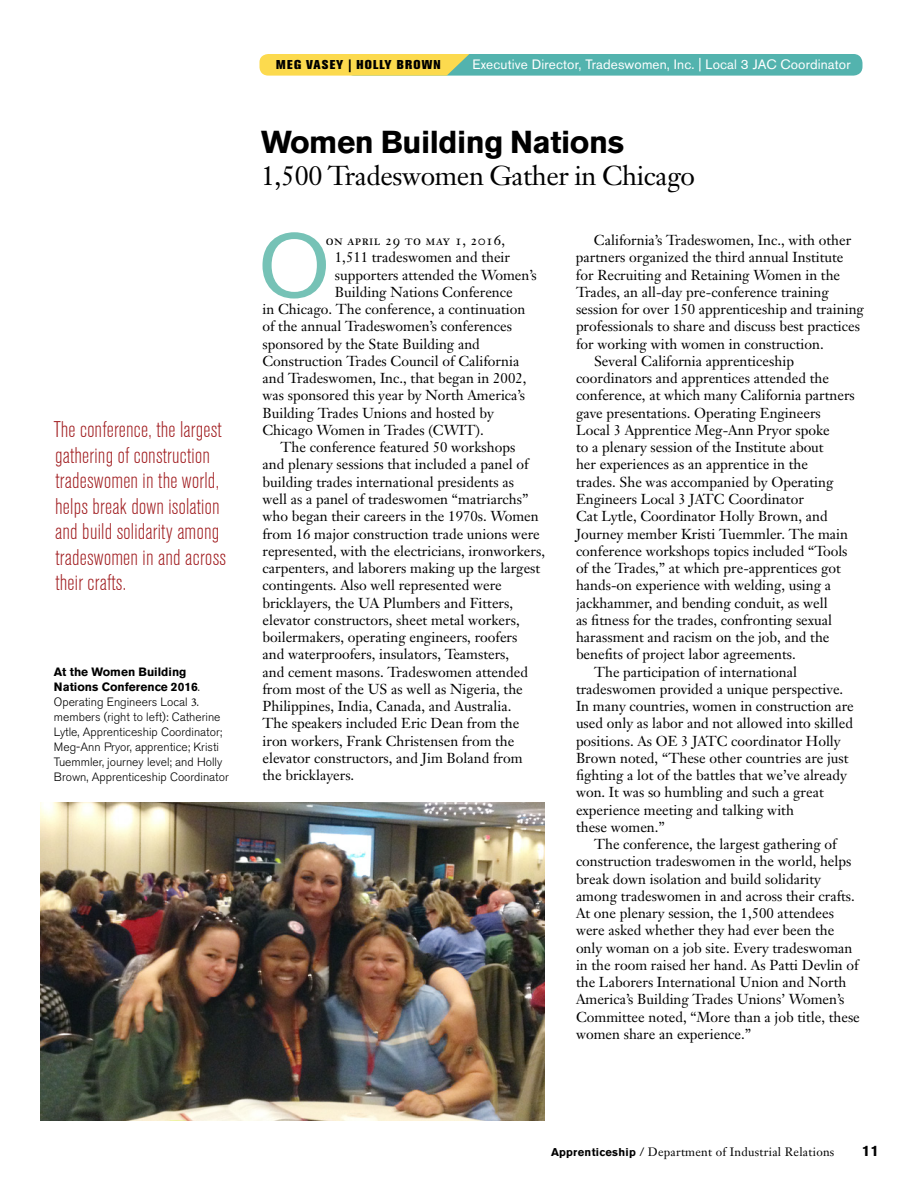
<style>
.page{position:relative;width:918px;height:1188px;background:#fff}
.page>*{position:absolute;margin:0;border:0;box-sizing:border-box;transform-origin:0 0}
.t1{font:89.25px "Akzidenz Grotesk BE";color:#76c2b6}
.t2{font:700 31.5px "Akzidenz Grotesk BE";letter-spacing:-.015em;color:#000}
.t3{font:27px "Janson Text";letter-spacing:-.015em;color:#000}
.t4{font:300 condensed 22.5px/25.5px "Akzidenz Grotesk BE";letter-spacing:.01em;color:#a11e21}
.t5{font:700 15px "Akzidenz Grotesk BE";color:#000}
.t6{font:14.25px/17.2px "Janson Text";color:#000}
.t7{font:14.25px "Janson Text Roman SC";letter-spacing:.03em;color:#000}
.t8{font:13.5px "Akzidenz Grotesk BE";letter-spacing:.01em;color:#fff}
.t9{font:800 12.75px "Akzidenz Grotesk BE";letter-spacing:.09em;color:#000}
.t10{font:300 12px/15px "Akzidenz Grotesk BE";color:#000}
.t11{font:12px "Janson Text";letter-spacing:.02em;color:#000}
.s1{font-weight:700}
.s2{font-family:"Minion Pro";font-weight:400}
.s3{font-family:"Akzidenz Grotesk BE";font-weight:700;font-size:11.25px}
</style>
<div class="page">
<div style="left:345px;top:54px;width:517px;height:22px;background:#53b3ae;border-radius:9px"></div>
<svg style="left:259px;top:54px;width:210px;height:22px;background:#f2d857"></svg>
<img style="left:40px;top:803px;width:504px;height:317px">
<p class="t4" style="left:54px;top:417px;width:174px">The conference, the largest gathering of construction tradeswomen in the world, helps break down isolation and build solidarity among tradeswomen in and across their crafts.</p>
<p class="t10" style="left:54px;top:665px;width:176px"><span class="s1">At the Women Building<br>Nations Conference 2016</span>.<br>Operating Engineers Local <span class="s2">3</span>. members (right to left): Catherine<br>Lytle, Apprenticeship Coordinator;<br>Meg-Ann Pryor, apprentice; Kristi<br>Tuemmler, journey level; and Holly<br>Brown, Apprenticeship Coordinator</p>
<p class="t9" style="left:276px;top:57px;width:166px">MEG VASEY | HOLLY BROWN</p>
<p class="t8" style="left:473px;top:57px;width:380px">Executive Director, Tradeswomen, Inc. | Local 3 JAC Coordinator</p>
<h2 class="t2" style="left:261px;top:124px;width:365px">Women Building Nations</h2>
<p class="t3" style="left:261px;top:158px;width:436px">1,500 Tradeswomen Gather in Chicago</p>
<p class="t1" style="left:258px;top:213px;width:74px">O</p>
<p class="t7" style="left:326px;top:232px;width:181px">on april 29 to may 1, 2016,</p>
<p class="t6" style="left:335px;top:249px;width:177px">1,511 tradeswomen and their</p>
<p class="t6" style="left:335px;top:266px;width:203px">supporters attended the Women’s</p>
<p class="t6" style="left:335px;top:283px;width:179px">Building Nations Conference</p>
<p class="t6" style="left:262px;top:301px;width:264px">in Chicago. The conference, a continuation</p>
<p class="t6" style="left:262px;top:318px;width:251px">of the annual Tradeswomen’s conferences</p>
<p class="t6" style="left:262px;top:335px;width:219px">sponsored by the State Building and</p>
<p class="t6" style="left:262px;top:352px;width:258px">Construction Trades Council of California</p>
<p class="t6" style="left:262px;top:370px;width:265px">and Tradeswomen, Inc., that began in 2002,</p>
<p class="t6" style="left:262px;top:387px;width:264px">was sponsored this year by North America’s</p>
<p class="t6" style="left:262px;top:404px;width:233px">Building Trades Unions and hosted by</p>
<p class="t6" style="left:262px;top:421px;width:223px">Chicago Women in Trades (CWIT).</p>
<p class="t6" style="left:262px;top:439px;width:284px;text-indent:18px">The conference featured 50 workshops<br>and plenary sessions that included a panel of building trades international presidents as<br>well as a panel of tradeswomen “matriarchs” who began their careers in the 1970s. Women from 16 major construction trade unions were represented, with the electricians, ironworkers, carpenters, and laborers making up the largest contingents. Also well represented were bricklayers, the UA Plumbers and Fitters, elevator constructors, sheet metal workers, boilermakers, operating engineers, roofers<br>and waterproofers, insulators, Teamsters,<br>and cement masons. Tradeswomen attended from most of the US as well as Nigeria, the Philippines, India, Canada, and Australia.<br>The speakers included Eric Dean from the iron workers, Frank Christensen from the elevator constructors, and Jim Boland from the bricklayers.</p>
<p class="t6" style="left:576px;top:231px;width:290px;text-indent:18px">California’s Tradeswomen, Inc., with other partners organized the third annual Institute for Recruiting and Retaining Women in the Trades, an all-day pre-conference training session for over 150 apprenticeship and training professionals to share and discuss best practices for working with women in construction.</p>
<p class="t6" style="left:576px;top:352px;width:280px;text-indent:18px">Several California apprenticeship coordinators and apprentices attended the conference, at which many California partners gave presentations. Operating Engineers Local 3 Apprentice Meg-Ann Pryor spoke<br>to a plenary session of the Institute about<br>her experiences as an apprentice in the<br>trades. She was accompanied by Operating Engineers Local 3 JATC Coordinator<br>Cat Lytle, Coordinator Holly Brown, and Journey member Kristi Tuemmler. The main conference workshops topics included “Tools of the Trades,” at which pre-apprentices got hands-on experience with welding, using a jackhammer, and bending conduit, as well<br>as ftness for the trades, confronting sexual harassment and racism on the job, and the benefts of project labor agreements.</p>
<p class="t6" style="left:576px;top:663px;width:279px;text-indent:18px">The participation of international tradeswomen provided a unique perspective.<br>In many countries, women in construction are used only as labor and not allowed into skilled positions. As OE 3 JATC coordinator Holly Brown noted, “These other countries are just fghting a lot of the battles that we’ve already won. It was so humbling and such a great experience meeting and talking with<br>these women.”</p>
<p class="t6" style="left:576px;top:835px;width:285px;text-indent:18px">The conference, the largest gathering of construction tradeswomen in the world, helps break down isolation and build solidarity among tradeswomen in and across their crafts.<br>At one plenary session, the 1,500 attendees were asked whether they had ever been the only woman on a job site. Every tradeswoman in the room raised her hand. As Patti Devlin of the Laborers International Union and North America’s Building Trades Unions’ Women’s Committee noted, “More than a job title, these women share an experience.”</p>
<p class="t11" style="left:551px;top:1144px;width:285px"><span class="s3">Apprenticeship</span> / Department of Industrial Relations</p>
<p class="t5" style="left:862px;top:1142px;width:19px">11</p>
</div>
